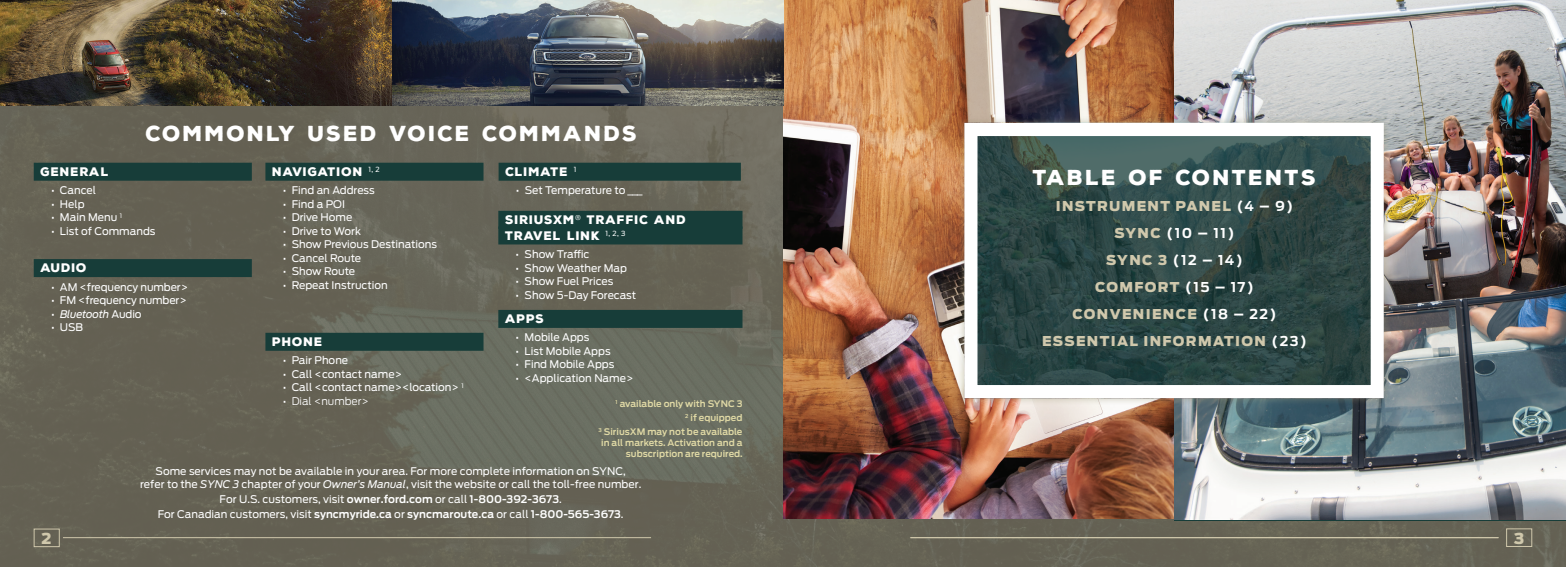
<style>
.page{position:relative;width:1566px;height:567px;background:#fff}
.page>*{position:absolute;margin:0;border:0;box-sizing:border-box;transform-origin:0 0}
.Page_Header{font:900 21px "Nexa Rust Sans";letter-spacing:.1em;color:#fff}
.t1{font:900 15px "Ford Antenna";color:#d0c8ac}
.t2{font:900 13.5px "Ford Antenna";letter-spacing:.1em;color:#d0c8ac}
.t3{font:700 13.5px "Ford Antenna";letter-spacing:.1em;color:#fff}
.Header_Back{font:900 12px/15.8px "Nexa Rust Sans";letter-spacing:.06em;color:#fff}
.body_white_bullet{font:10.5px "Ford Antenna";color:#fff}
.Body_White{font:10.5px/12.8px "Ford Antenna";color:#fff;text-align:center}
.Body_White-2{font:600 10.5px/15px "Ford Antenna";color:#fff;text-align:center}
.body_white_bullet-2{font:italic 10.5px "Ford Antenna";letter-spacing:-.015em;color:#fff}
.body_white_bullet-3{font:300 10.5px "Ford Antenna";color:#fff}
.body_white_bullet-4{font:10.5px "Ford Antenna";letter-spacing:-.02em;color:#fff}
.t4{font:600 9px/10.8px "Ford Antenna";color:#e0d9a5;text-align:right}
.s1{font-style:normal}
.s2{font-weight:400}
.s3{font-style:italic}
.s4{font-weight:700;color:#fff}
.s5{font-weight:900;color:#d0c8ac}
</style>
<div class="page">
<img style="left:0;top:105px;width:783px;height:462px">
<div style="left:783px;top:0;width:783px;height:567px;background:#656254"></div>
<img style="left:783px;top:0;width:392px;height:520px">
<img style="left:1175px;top:0;width:391px;height:520px">
<img style="left:0;top:0;width:784px;height:105px">
<div style="left:34px;top:163px;width:218px;height:18px;background:#173d39"></div>
<div style="left:265px;top:163px;width:219px;height:18px;background:#173d39"></div>
<div style="left:499px;top:163px;width:242px;height:18px;background:#173d39"></div>
<div style="left:34px;top:259px;width:218px;height:18px;background:#173d39"></div>
<div style="left:265px;top:333px;width:219px;height:18px;background:#173d39"></div>
<div style="left:498px;top:211px;width:244px;height:18px;background:#173d39"></div>
<div style="left:498px;top:226px;width:244px;height:18px;background:#173d39"></div>
<div style="left:498px;top:310px;width:244px;height:18px;background:#173d39"></div>
<div style="left:957px;top:116px;width:434px;height:289px;background:#989471;opacity:.49"></div>
<img style="left:978px;top:137px;width:392px;height:247px">
<div style="left:964px;top:123px;width:420px;height:275px;border:13px solid #fff"></div>
<hr style="left:910px;top:537px;width:589px;height:1px;background:#d0c8ac">
<hr style="left:63px;top:537px;width:588px;height:1px;background:#d0c8ac">
<svg style="left:1506px;top:528px;width:27px;height:19px"></svg>
<svg style="left:33px;top:528px;width:27px;height:19px"></svg>
<p class="Page_Header" style="left:146px;top:119px;width:493px">COMMONLY USED VOICE COMMANDS</p>
<p class="Header_Back" style="left:41px;top:164px;width:70px">GENERAL</p>
<p class="body_white_bullet" style="left:51px;top:181px;width:47px">• Cancel</p>
<p class="body_white_bullet" style="left:51px;top:195px;width:35px">• Help</p>
<p class="body_white_bullet" style="left:51px;top:208px;width:73px">• Main Menu <sup>1</sup></p>
<p class="body_white_bullet" style="left:51px;top:222px;width:106px">• List of Commands</p>
<p class="Header_Back" style="left:41px;top:260px;width:48px">AUDIO</p>
<p class="body_white_bullet" style="left:51px;top:278px;width:139px">• AM &lt;frequency number&gt;</p>
<p class="body_white_bullet" style="left:51px;top:291px;width:137px">• FM &lt;frequency number&gt;</p>
<p class="body_white_bullet-2" style="left:51px;top:305px;width:92px"><span class="s1">•</span> Bluetooth <span class="s1">Audio</span></p>
<p class="body_white_bullet" style="left:51px;top:318px;width:33px">• USB</p>
<p class="Header_Back" style="left:272px;top:164px;width:109px">NAVIGATION <sup>1,</sup> <sup>2</sup></p>
<p class="body_white_bullet" style="left:283px;top:181px;width:94px">• Find an Address</p>
<p class="body_white_bullet" style="left:283px;top:195px;width:64px">• Find a POI</p>
<p class="body_white_bullet" style="left:283px;top:208px;width:71px">• Drive Home</p>
<p class="body_white_bullet" style="left:283px;top:222px;width:80px">• Drive to Work</p>
<p class="body_white_bullet" style="left:283px;top:235px;width:156px">• Show Previous Destinations</p>
<p class="body_white_bullet" style="left:283px;top:249px;width:80px">• Cancel Route</p>
<p class="body_white_bullet" style="left:283px;top:262px;width:74px">• Show Route</p>
<p class="body_white_bullet" style="left:283px;top:276px;width:107px">• Repeat Instruction</p>
<p class="Header_Back" style="left:272px;top:334px;width:52px">PHONE</p>
<p class="body_white_bullet" style="left:283px;top:352px;width:67px">• Pair Phone</p>
<p class="body_white_bullet" style="left:283px;top:365px;width:121px">• Call &lt;contact name&gt;</p>
<p class="body_white_bullet" style="left:283px;top:379px;width:183px">• Call &lt;contact name&gt;&lt;location&gt; <sup>1</sup></p>
<p class="body_white_bullet-3" style="left:283px;top:392px;width:88px"><span class="s2">•</span> Dial &lt;number&gt;</p>
<p class="Header_Back" style="left:505px;top:164px;width:73px">CLIMATE <sup>1</sup></p>
<p class="body_white_bullet" style="left:516px;top:181px;width:128px">• Set Temperature to ___</p>
<p class="Header_Back" style="left:505px;top:212px;width:182px">SIRIUSXM<sup>®</sup> TRAFFIC AND<br>TRAVEL LINK <sup>1,</sup> <sup>2,</sup> <sup>3</sup></p>
<p class="body_white_bullet-4" style="left:516px;top:245px;width:75px">• Show Traffic</p>
<p class="body_white_bullet" style="left:516px;top:259px;width:113px">• Show Weather Map</p>
<p class="body_white_bullet" style="left:516px;top:272px;width:99px">• Show Fuel Prices</p>
<p class="body_white_bullet" style="left:516px;top:286px;width:122px">• Show 5-Day Forecast</p>
<p class="Header_Back" style="left:505px;top:311px;width:40px">APPS</p>
<p class="body_white_bullet" style="left:516px;top:329px;width:75px">• Mobile Apps</p>
<p class="body_white_bullet" style="left:516px;top:342px;width:97px">• List Mobile Apps</p>
<p class="body_white_bullet" style="left:516px;top:356px;width:100px">• Find Mobile Apps</p>
<p class="body_white_bullet" style="left:516px;top:369px;width:119px">• &lt;Application Name&gt;</p>
<p class="t4" style="left:616px;top:397px;width:128px"><sup>1</sup> available only with SYNC 3</p>
<p class="t4" style="left:685px;top:411px;width:59px"><sup>2</sup> if equipped</p>
<p class="t4" style="left:599px;top:426px;width:146px"><sup>3</sup> SiriusXM may not be available in all markets. Activation and a subscription are required.</p>
<p class="Body_White" style="left:140px;top:464px;width:503px">Some services may not be available in your area. For more complete information on SYNC,<br>refer to the <span class="s3">SYNC 3</span> chapter of your <span class="s3">Owner’s Manual</span>, visit the website or call the toll-free number.</p>
<p class="Body_White-2" style="left:158px;top:490px;width:467px"><span class="s2">For U.S. customers, visit</span> owner.ford.com <span class="s2">or call</span> 1-800-392-3673<span class="s2">.<br>For Canadian customers, visit</span> syncmyride.ca <span class="s2">or</span> syncmaroute.ca <span class="s2">or call</span> 1-800-565-3673<span class="s2">.</span></p>
<p class="Page_Header" style="left:1033px;top:163px;width:285px">TABLE OF CONTENTS</p>
<p class="t2" style="left:1056px;top:194px;width:239px">INSTRUMENT PANEL <span class="s4">(4 – 9)</span></p>
<p class="t3" style="left:1115px;top:221px;width:121px"><span class="s5">SYNC</span> (10 – 11)</p>
<p class="t3" style="left:1106px;top:248px;width:138px"><span class="s5">SYNC 3</span> (12 – 14)</p>
<p class="t2" style="left:1095px;top:275px;width:160px">COMFORT <span class="s4">(15 – 17)</span></p>
<p class="t2" style="left:1072px;top:302px;width:206px">CONVENIENCE <span class="s4">(18 – 22)</span></p>
<p class="t2" style="left:1042px;top:329px;width:266px">ESSENTIAL INFORMATION <span class="s4">(23)</span></p>
<h2 class="t1" style="left:42px;top:524px;width:12px">2</h2>
<h2 class="t1" style="left:1514px;top:524px;width:12px">3</h2>
</div>
